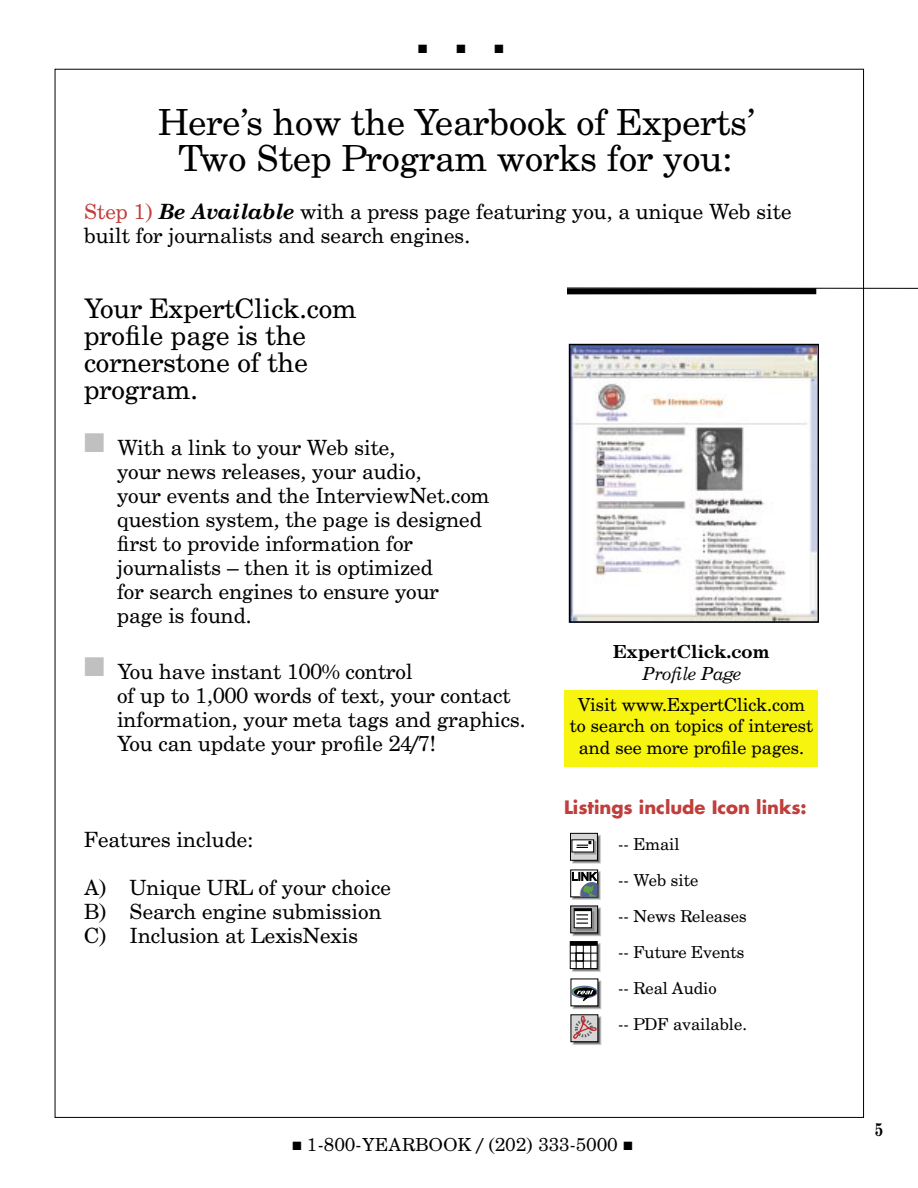
<style>
.page{position:relative;width:918px;height:1188px;background:#fff}
.page>*{position:absolute;margin:0;border:0;box-sizing:border-box;transform-origin:0 0}
.t1{font:36px/36px "Century Schoolbook Regular DTC";color:#000;text-align:center}
.t2{font:27px/27px "Century Schoolbook Regular DTC";color:#000}
.t3{font:21px/24px "Century Schoolbook Regular DTC";color:#000}
.t4{font:18px/21.6px "Century Schoolbook Regular DTC";color:#000;text-align:center}
.t5{font:18px "Century Schoolbook Regular DTC";letter-spacing:.025em;color:#000}
.t6{font:700 18px "Futura";color:#c03e3b}
.t7{font:18px "Century Schoolbook Bold DTC";color:#000}
.t8{font:18px "Century Schoolbook Regular Italic DTC";color:#000}
.t9{font:18px "Century Schoolbook Bold DTC";color:#000;scale:.75 1}
.t10{font:16.5px/36px "Century Schoolbook Regular DTC";color:#000}
.t11{font:12px "Zapf Dingbats";color:#000}
.s1{color:#c03e3b}
.s2{font-family:"Century Schoolbook Bold Italic DTC"}
.s3{color:#c0c0c0}
</style>
<div class="page">
<div style="left:564px;top:690px;width:254px;height:76px;background:#f7f410"></div>
<div style="left:572px;top:835px;width:29px;height:29px;border:1px solid #fff"></div>
<div style="left:572px;top:835px;width:29px;height:28px;border:1px solid #ededed"></div>
<div style="left:573px;top:835px;width:27px;height:28px;border:1px solid #e5e5e5"></div>
<div style="left:573px;top:836px;width:27px;height:27px;border:1px solid #bfbfbf"></div>
<div style="left:573px;top:836px;width:27px;height:26px;border:1px solid #b6b6b6"></div>
<div style="left:574px;top:836px;width:25px;height:26px;border:1px solid #a1a1a1"></div>
<div style="left:574px;top:837px;width:25px;height:25px;border:1px solid #838383"></div>
<div style="left:574px;top:837px;width:25px;height:24px;border:1px solid #797979"></div>
<div style="left:570px;top:833px;width:27px;height:27px;background:#d6d6d6"></div>
<div style="left:570px;top:833px;width:28px;height:28px;border:1px solid #000"></div>
<svg style="left:574px;top:841px;width:22px;height:14px"></svg>
<div style="left:572px;top:840px;width:22px;height:12px;background:#fff"></div>
<svg style="left:576px;top:841px;width:15px;height:7px"></svg>
<div style="left:572px;top:871px;width:29px;height:29px;border:1px solid #f6f6f6"></div>
<div style="left:572px;top:871px;width:28px;height:29px;border:1px solid #ededed"></div>
<div style="left:572px;top:872px;width:28px;height:27px;border:1px solid #e5e5e5"></div>
<div style="left:573px;top:872px;width:27px;height:27px;border:1px solid #bfbfbf"></div>
<div style="left:573px;top:872px;width:26px;height:27px;border:1px solid #b6b6b6"></div>
<div style="left:574px;top:873px;width:25px;height:25px;border:1px solid #838383"></div>
<div style="left:574px;top:873px;width:24px;height:25px;border:1px solid #797979"></div>
<div style="left:570px;top:870px;width:28px;height:27px;border:1px solid #000"></div>
<svg style="left:572px;top:872px;width:26px;height:25px"></svg>
<div style="left:572px;top:907px;width:29px;height:29px;border:1px solid #fff"></div>
<div style="left:572px;top:908px;width:29px;height:28px;border:1px solid #f6f6f6"></div>
<div style="left:573px;top:908px;width:28px;height:28px;border:1px solid #e5e5e5"></div>
<div style="left:573px;top:908px;width:27px;height:28px;border:1px solid #dbdbdb"></div>
<div style="left:573px;top:908px;width:27px;height:27px;border:1px solid #c8c8c8"></div>
<div style="left:573px;top:909px;width:27px;height:26px;border:1px solid #bfbfbf"></div>
<div style="left:574px;top:909px;width:26px;height:26px;border:1px solid #acacac"></div>
<div style="left:574px;top:909px;width:25px;height:26px;border:1px solid #a1a1a1"></div>
<div style="left:574px;top:909px;width:25px;height:25px;border:1px solid #8e8e8e"></div>
<div style="left:575px;top:910px;width:24px;height:24px;border:1px solid #636363"></div>
<div style="left:571px;top:906px;width:27px;height:27px;background:#aaa"></div>
<div style="left:570px;top:906px;width:28px;height:27px;border:1px solid #000"></div>
<svg style="left:576px;top:912px;width:18px;height:19px"></svg>
<div style="left:574px;top:909px;width:17px;height:19px;background:#fff"></div>
<svg style="left:573px;top:908px;width:20px;height:16px"></svg>
<div style="left:572px;top:943px;width:29px;height:29px;border:1px solid #f6f6f6"></div>
<div style="left:572px;top:943px;width:28px;height:29px;border:1px solid #ededed"></div>
<div style="left:572px;top:944px;width:28px;height:27px;border:1px solid #e5e5e5"></div>
<div style="left:573px;top:944px;width:27px;height:27px;border:1px solid #bfbfbf"></div>
<div style="left:573px;top:944px;width:26px;height:27px;border:1px solid #b6b6b6"></div>
<div style="left:573px;top:945px;width:26px;height:25px;border:1px solid #acacac"></div>
<div style="left:574px;top:945px;width:25px;height:25px;border:1px solid #838383"></div>
<div style="left:574px;top:945px;width:24px;height:25px;border:1px solid #797979"></div>
<svg style="left:569px;top:941px;width:32px;height:28px"></svg>
<div style="left:576px;top:953px;width:7px;height:8px;background:#fff"></div>
<div style="left:575px;top:952px;width:9px;height:10px;border:2px solid #000"></div>
<div style="left:573px;top:980px;width:28px;height:29px;border:1px solid #fff"></div>
<div style="left:573px;top:981px;width:28px;height:28px;border:1px solid #dbdbdb"></div>
<div style="left:573px;top:981px;width:28px;height:27px;border:1px solid #d2d2d2"></div>
<div style="left:574px;top:981px;width:26px;height:27px;border:1px solid #c8c8c8"></div>
<div style="left:574px;top:982px;width:26px;height:26px;border:1px solid #a1a1a1"></div>
<div style="left:574px;top:982px;width:26px;height:25px;border:1px solid #989898"></div>
<div style="left:575px;top:983px;width:24px;height:24px;border:1px solid #636363"></div>
<div style="left:571px;top:979px;width:27px;height:27px;background:#fff"></div>
<div style="left:572px;top:986px;width:25px;height:12px;border:1px solid #53618d;border-radius:50%"></div>
<svg style="left:573px;top:987px;width:23px;height:9px"></svg>
<svg style="left:574px;top:988px;width:22px;height:13px"></svg>
<div style="left:573px;top:1016px;width:28px;height:29px;border:1px solid #f6f6f6"></div>
<div style="left:573px;top:1017px;width:28px;height:28px;border:1px solid #e5e5e5"></div>
<div style="left:573px;top:1017px;width:28px;height:27px;border:1px solid #d2d2d2"></div>
<div style="left:574px;top:1017px;width:26px;height:27px;border:1px solid #bfbfbf"></div>
<div style="left:574px;top:1018px;width:26px;height:26px;border:1px solid #acacac"></div>
<div style="left:574px;top:1018px;width:26px;height:25px;border:1px solid #989898"></div>
<div style="left:575px;top:1019px;width:24px;height:24px;border:1px solid #6e6e6e"></div>
<div style="left:575px;top:1019px;width:24px;height:23px;border:1px solid #636363"></div>
<svg style="left:572px;top:1016px;width:26px;height:26px"></svg>
<img style="left:572px;top:347px;width:244px;height:273px">
<div style="left:569px;top:344px;width:250px;height:279px;border:2px solid #000"></div>
<hr style="left:567px;top:288px;width:351px;height:1px;background:#000">
<div style="left:567px;top:288px;width:249px;height:6px;background:#000"></div>
<p class="t11" style="left:418px;top:43px;width:11px">■</p>
<p class="t11" style="left:456px;top:43px;width:11px">■</p>
<p class="t11" style="left:495px;top:43px;width:11px">■</p>
<h1 class="t1" style="left:159px;top:108px;width:598px">Here’s how the Yearbook of Experts’<br>Two Step Program works for you:</h1>
<p class="t3" style="left:84px;top:202px;width:709px"><span class="s1">Step 1)</span> <span class="s2">Be Available</span> with a press page featuring you, a unique Web site built for journalists and search engines.</p>
<p class="t2" style="left:84px;top:298px;width:274px">Your ExpertClick.com profile page is the cornerstone of the program.</p>
<p class="t3" style="left:117px;top:438px;width:374px;text-indent:-33px"><span class="s3">■</span> With a link to your Web site,<br>your news releases, your audio,<br>your events and the InterviewNet.com question system, the page is designed first to provide information for journalists – then it is optimized<br>for search engines to ensure your page is found.</p>
<p class="t3" style="left:117px;top:661px;width:410px;text-indent:-33px"><span class="s3">■</span> You have instant 100% control<br>of up to 1,000 words of text, your contact information, your meta tags and graphics.<br>You can update your profile 24/7!</p>
<p class="t3" style="left:84px;top:829px;width:171px">Features include:</p>
<p class="t3" style="left:84px;top:877px;width:308px">A) Unique URL of your choice<br>B) Search engine submission<br>C) Inclusion at LexisNexis</p>
<p class="t7" style="left:613px;top:640px;width:158px">ExpertClick.com</p>
<p class="t8" style="left:642px;top:662px;width:100px">Profile Page</p>
<p class="t4" style="left:570px;top:695px;width:245px">Visit www.ExpertClick.com to search on topics of interest and see more profile pages.</p>
<p class="t6" style="left:564px;top:795px;width:244px">Listings include Icon links:</p>
<p class="t10" style="left:618px;top:828px;width:131px">-- Email<br>-- Web site<br>-- News Releases -- Future Events -- Real Audio<br>-- PDF available.</p>
<p class="t5" style="left:292px;top:1133px;width:342px">■ 1-800-YEARBOOK / (202) 333-5000 ■</p>
<p class="t9" style="left:875px;top:1118px;width:12px">5</p>
</div>
